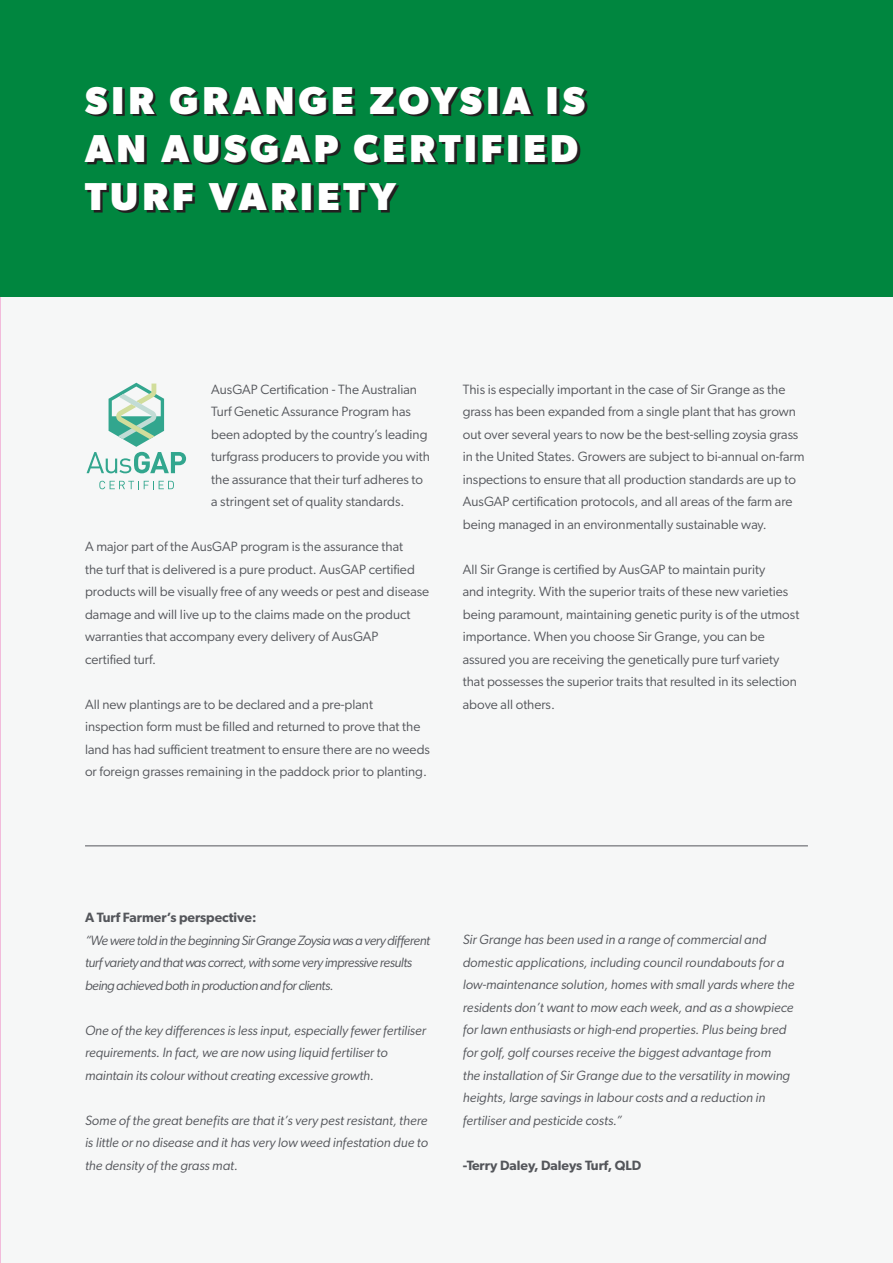
<style>
.page{position:relative;width:893px;height:1263px;background:#fff}
.page>*{position:absolute;margin:0;border:0;box-sizing:border-box;transform-origin:0 0}
.t1{font:700 39px/48px "Gibson";letter-spacing:.105em;color:#fff}
.t2{font:13.5px/22.5px "Gibson";color:#54565b}
.t3{font:italic 13.5px/22.5px "Gibson";letter-spacing:-.005em;color:#54565b}
.t4{font:italic 13.5px/22.5px "Gibson";letter-spacing:-.035em;color:#54565b}
.t5{font:600 13.5px "Gibson";color:#54565b}
.s1{font-weight:600;font-style:normal}
</style>
<div class="page">
<div style="left:0;top:296px;width:893px;height:967px;background:#f6f7f7"></div>
<div style="left:0;top:0;width:893px;height:296px;background:#00863f"></div>
<svg style="left:87px;top:88px;width:500px;height:124px"></svg>
<svg style="left:99px;top:481px;width:75px;height:8px"></svg>
<svg style="left:87px;top:383px;width:99px;height:90px"></svg>
<hr style="left:85px;top:845px;width:723px;height:1px;background:#54565b">
<p class="t1" style="left:85px;top:75px;width:501px">SIR GRANGE ZOYSIA IS<br>AN AUSGAP CERTIFIED<br>TURF VARIETY</p>
<p class="t2" style="left:211px;top:377px;width:220px">AusGAP Certification - The Australian Turf Genetic Assurance Program has been adopted by the country’s leading turfgrass producers to provide you with the assurance that their turf adheres to a stringent set of quality standards.</p>
<p class="t2" style="left:85px;top:535px;width:346px">A major part of the AusGAP program is the assurance that<br>the turf that is delivered is a pure product. AusGAP certified products will be visually free of any weeds or pest and disease damage and will live up to the claims made on the product warranties that accompany every delivery of AusGAP<br>certified turf.</p>
<p class="t2" style="left:85px;top:692px;width:347px">All new plantings are to be declared and a pre-plant inspection form must be filled and returned to prove that the land has had sufficient treatment to ensure there are no weeds or foreign grasses remaining in the paddock prior to planting.</p>
<p class="t2" style="left:463px;top:377px;width:343px">This is especially important in the case of Sir Grange as the grass has been expanded from a single plant that has grown out over several years to now be the best-selling zoysia grass in the United States. Growers are subject to bi-annual on-farm inspections to ensure that all production standards are up to AusGAP certification protocols, and all areas of the farm are being managed in an environmentally sustainable way.</p>
<p class="t2" style="left:463px;top:557px;width:338px">All Sir Grange is certified by AusGAP to maintain purity<br>and integrity. With the superior traits of these new varieties being paramount, maintaining genetic purity is of the utmost importance. When you choose Sir Grange, you can be assured you are receiving the genetically pure turf variety that possesses the superior traits that resulted in its selection above all others.</p>
<p class="t4" style="left:85px;top:906px;width:347px"><span class="s1">A Turf Farmer’s perspective:<br></span>“We were told in the beginning Sir Grange Zoysia was a very different turf variety and that was correct, with some very impressive results being achieved both in production and for clients.</p>
<p class="t3" style="left:85px;top:1018px;width:342px">One of the key differences is less input, especially fewer fertiliser requirements. In fact, we are now using liquid fertiliser to maintain its colour without creating excessive growth.</p>
<p class="t3" style="left:85px;top:1108px;width:345px;text-align:justify">Some of the great benefits are that it’s very pest resistant, there is little or no disease and it has very low weed infestation due to the density of the grass mat.</p>
<p class="t3" style="left:463px;top:928px;width:333px">Sir Grange has been used in a range of commercial and domestic applications, including council roundabouts for a low-maintenance solution, homes with small yards where the residents don’t want to mow each week, and as a showpiece for lawn enthusiasts or high-end properties. Plus being bred for golf, golf courses receive the biggest advantage from<br>the installation of Sir Grange due to the versatility in mowing heights, large savings in labour costs and a reduction in fertiliser and pesticide costs.”</p>
<p class="t5" style="left:463px;top:1157px;width:180px">-Terry Daley, Daleys Turf, QLD</p>
</div>
